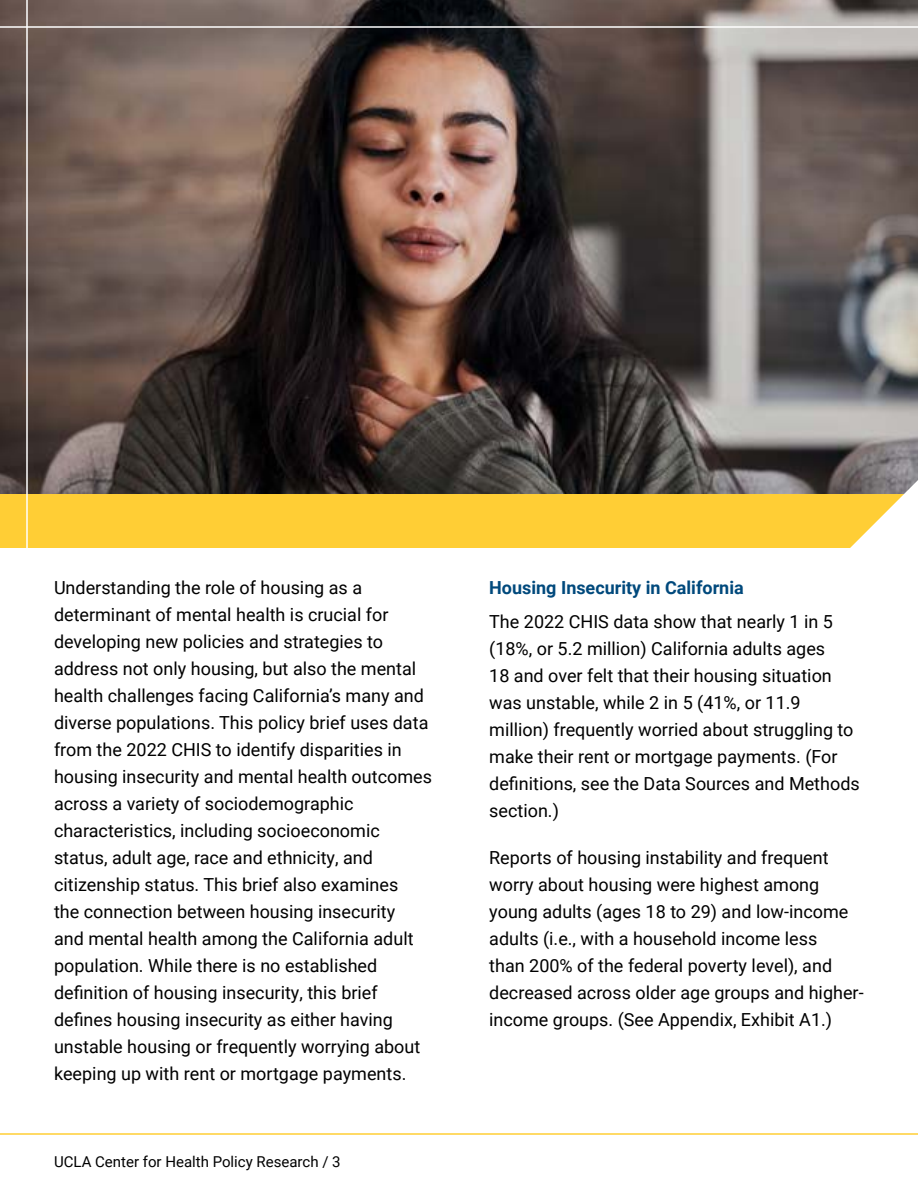
<style>
.page{position:relative;width:918px;height:1188px;background:#fff}
.page>*{position:absolute;margin:0;border:0;box-sizing:border-box;transform-origin:0 0}
.PGS_-_Body_12_18_reg{font:18px/27px "Roboto";color:#000}
.PGS_-_Subhead_12_18_bold{font:700 18px "Roboto";color:#00497c}
.t1{font:15px "Roboto";color:#000}
</style>
<div class="page">
<hr style="left:0;top:1133px;width:918px;height:2px;background:#ffce35">
<img style="left:0;top:0;width:918px;height:494px">
<div style="left:0;top:494px;width:918px;height:54px;background:#ffce35"></div>
<svg style="left:837px;top:480px;width:81px;height:68px"></svg>
<hr style="left:0;top:26px;width:918px;height:2px;background:#fff">
<hr style="left:26px;top:0;width:2px;height:561px;background:#fff">
<p class="PGS_-_Body_12_18_reg" style="left:54px;top:574px;width:379px">Understanding the role of housing as a determinant of mental health is crucial for developing new policies and strategies to address not only housing, but also the mental health challenges facing California’s many and diverse populations. This policy brief uses data from the 2022 CHIS to identify disparities in housing insecurity and mental health outcomes across a variety of sociodemographic characteristics, including socioeconomic status, adult age, race and ethnicity, and citizenship status. This brief also examines<br>the connection between housing insecurity<br>and mental health among the California adult population. While there is no established definition of housing insecurity, this brief defines housing insecurity as either having unstable housing or frequently worrying about keeping up with rent or mortgage payments.</p>
<p class="PGS_-_Subhead_12_18_bold" style="left:489px;top:575px;width:256px">Housing Insecurity in California</p>
<p class="PGS_-_Body_12_18_reg" style="left:489px;top:608px;width:372px">The 2022 CHIS data show that nearly 1 in 5 (18%, or 5.2 million) California adults ages<br>18 and over felt that their housing situation was unstable, while 2 in 5 (41%, or 11.9 million) frequently worried about struggling to make their rent or mortgage payments. (For definitions, see the Data Sources and Methods section.)</p>
<p class="PGS_-_Body_12_18_reg" style="left:489px;top:844px;width:376px">Reports of housing instability and frequent worry about housing were highest among young adults (ages 18 to 29) and low-income adults (i.e., with a household income less<br>than 200% of the federal poverty level), and decreased across older age groups and higher&shy;income groups. (See Appendix, Exhibit A1.)</p>
<p class="t1" style="left:54px;top:1152px;width:288px">UCLA Center for Health Policy Research / 3</p>
</div>
